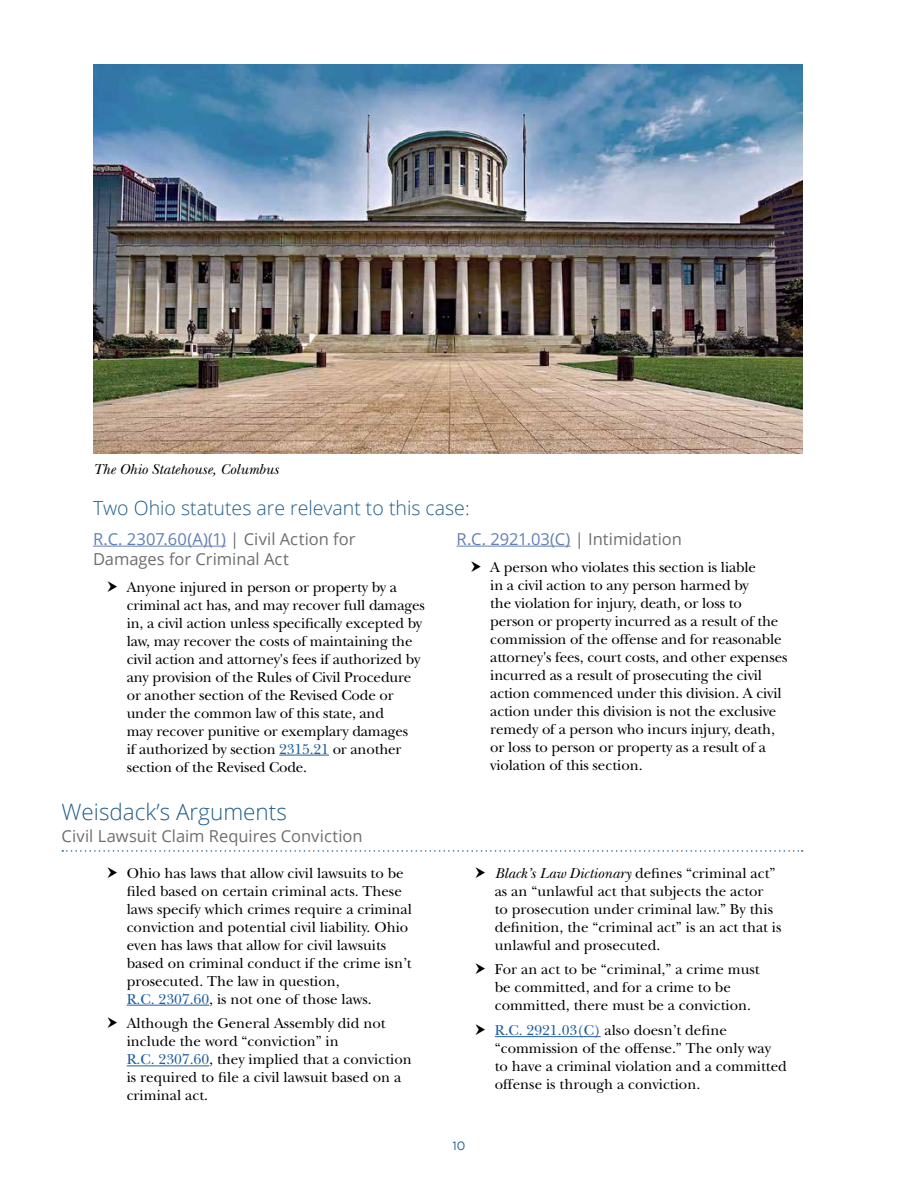
<style>
.page{position:relative;width:918px;height:1188px;background:#fff}
.page>*{position:absolute;margin:0;border:0;box-sizing:border-box;transform-origin:0 0}
.t1{font:300 22.5px "Open Sans";color:#225e8a}
.t2{font:300 19.5px "Open Sans";color:#225e8a}
.t3{font:16.5px/19.8px "Open Sans";color:#6d6e71}
.t4{font:16.5px "Open Sans";color:#627fb5}
.t5{font:15px/18px "New Baskerville Std";letter-spacing:-.01em;color:#000}
.t6{font:italic 15px "New Baskerville Std";color:#000}
.t7{font:12px "Gotham";color:#245e8a}
.s1{color:#627fb5}
.s2{color:#215e9e}
.s3{color:#6d6e71}
.s4{font-style:italic}
</style>
<div class="page">
<hr style="left:93px;top:546px;width:133px;height:1px;background:#627fb5">
<hr style="left:279px;top:755px;width:50px;height:1px;background:#215e9e">
<hr style="left:457px;top:546px;width:114px;height:1px;background:#627fb5">
<img style="left:93px;top:65px;width:709px;height:389px">
<svg style="left:62px;top:850px;width:741px;height:2px"></svg>
<hr style="left:127px;top:1005px;width:82px;height:1px;background:#215e9e">
<hr style="left:127px;top:1066px;width:82px;height:1px;background:#215e9e">
<hr style="left:495px;top:1036px;width:106px;height:1px;background:#215e9e">
<p class="t6" style="left:93px;top:460px;width:187px">The Ohio Statehouse, Columbus</p>
<h2 class="t2" style="left:93px;top:495px;width:378px">Two Ohio statutes are relevant to this case:</h2>
<p class="t3" style="left:93px;top:529px;width:264px"><span class="s1">R.C. 2307.60(A)(1)</span> | Civil Action for<br>Damages for Criminal Act</p>
<p class="t5" style="left:127px;top:578px;width:300px">Anyone injured in person or property by a criminal act has, and may recover full damages in, a civil action unless specifically excepted by law, may recover the costs of maintaining the civil action and attorney's fees if authorized by any provision of the Rules of Civil Procedure or another section of the Revised Code or under the common law of this state, and<br>may recover punitive or exemplary damages<br>if authorized by section <span class="s2">2315.21</span> or another section of the Revised Code.</p>
<h1 class="t1" style="left:62px;top:796px;width:227px">Weisdack’s Arguments</h1>
<p class="t3" style="left:62px;top:826px;width:303px">Civil Lawsuit Claim Requires Conviction</p>
<p class="t5" style="left:127px;top:864px;width:287px">Ohio has laws that allow civil lawsuits to be filed based on certain criminal acts. These laws specify which crimes require a criminal conviction and potential civil liability. Ohio even has laws that allow for civil lawsuits based on criminal conduct if the crime isn’t prosecuted. The law in question,<br><span class="s2">R.C. 2307.60</span>, is not one of those laws.</p>
<p class="t5" style="left:127px;top:1015px;width:287px">Although the General Assembly did not include the word “conviction” in<br><span class="s2">R.C. 2307.60</span>, they implied that a conviction is required to file a civil lawsuit based on a criminal act.</p>
<p class="t4" style="left:457px;top:528px;width:227px">R.C. 2921.03(C) <span class="s3">| Intimidation</span></p>
<p class="t5" style="left:490px;top:558px;width:299px">A person who violates this section is liable<br>in a civil action to any person harmed by<br>the violation for injury, death, or loss to person or property incurred as a result of the commission of the offense and for reasonable attorney's fees, court costs, and other expenses incurred as a result of prosecuting the civil action commenced under this division. A civil action under this division is not the exclusive remedy of a person who incurs injury, death, or loss to person or property as a result of a violation of this section.</p>
<p class="t7" style="left:453px;top:1139px;width:14px">10</p>
<p class="t5" style="left:495px;top:864px;width:288px"><span class="s4">Black’s Law Dictionary</span> defines “criminal act” as an “unlawful act that subjects the actor<br>to prosecution under criminal law.” By this definition, the “criminal act” is an act that is unlawful and prosecuted.</p>
<p class="t5" style="left:495px;top:961px;width:266px">For an act to be “criminal,” a crime must be committed, and for a crime to be committed, there must be a conviction.</p>
<p class="t5" style="left:495px;top:1021px;width:294px"><span class="s2">R.C. 2921.03(C)</span> also doesn’t define “commission of the offense.” The only way to have a criminal violation and a committed offense is through a conviction.</p>
</div>
